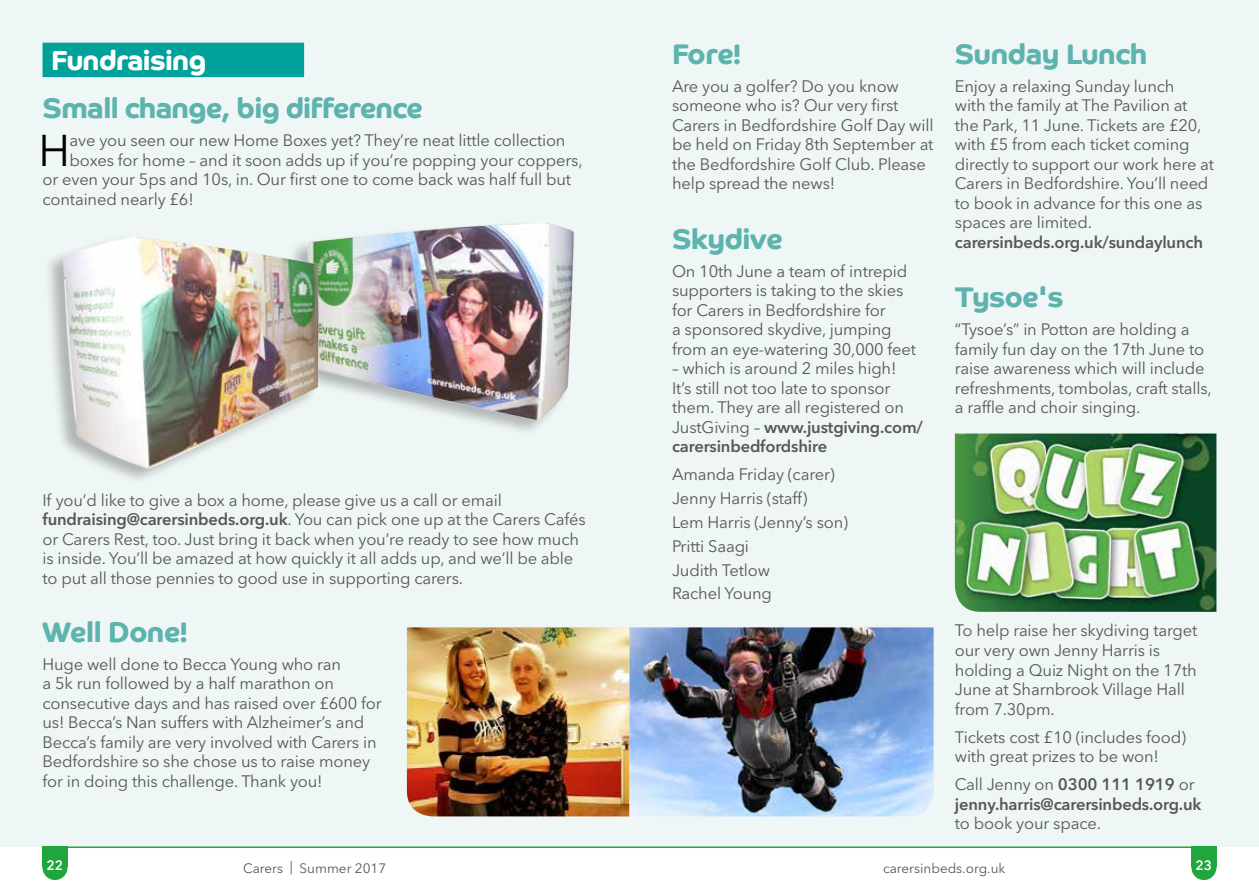
<style>
.page{position:relative;width:1259px;height:893px;background:#fff}
.page>*{position:absolute;margin:0;border:0;box-sizing:border-box;transform-origin:0 0}
.t1{font:44.1px "Avenir Next LT Pro";color:#000}
.t2{font:700 28.5px "Co Headline W01";letter-spacing:-.02em;color:#5db3ae}
.t3{font:700 27.75px "Co Headline W01";letter-spacing:-.02em;color:#fff}
.t4{font:16.5px/19.5px "Avenir Next LT Pro";letter-spacing:-.01em;color:#575756}
.t5{font:600 16.5px/19.5px "Avenir Next LT Pro";letter-spacing:-.01em;color:#575756}
.t6{font:13.5px "Avenir Next LT Pro";color:#575756}
.t7{font:600 13.5px "Avenir Next LT Pro";color:#fff}
.s1{font-weight:600}
.s2{font-weight:400}
</style>
<div class="page">
<div style="left:0;top:0;width:1259px;height:846px;background:#eff6f6"></div>
<div style="left:43px;top:43px;width:261px;height:34px;background:#00a19a"></div>
<img style="left:955px;top:433px;width:261px;height:179px">
<img style="left:407px;top:627px;width:526px;height:189px">
<div style="left:42px;top:847px;width:26px;height:20px;background:#21a53d"></div>
<div style="left:42px;top:855px;width:25px;height:25px;background:#21a53d;border-radius:50%"></div>
<div style="left:1191px;top:847px;width:25px;height:20px;background:#21a53d"></div>
<div style="left:1191px;top:855px;width:25px;height:25px;background:#21a53d;border-radius:50%"></div>
<hr style="left:42px;top:846px;width:1174px;height:2px;background:#21a53d">
<img style="left:357px;top:223px;width:218px;height:208px">
<img style="left:49px;top:236px;width:308px;height:239px">
<h3 class="t3" style="left:51px;top:45px;width:157px">Fundraising</h3>
<h2 class="t2" style="left:672px;top:38px;width:70px">Fore!</h2>
<p class="t4" style="left:672px;top:76px;width:263px">Are you a golfer? Do you know someone who is? Our very first<br>Carers in Bedfordshire Golf Day will be held on Friday 8th September at the Bedfordshire Golf Club. Please help spread the news!</p>
<h2 class="t2" style="left:672px;top:223px;width:112px">Skydive</h2>
<p class="t4" style="left:672px;top:261px;width:245px">On 10th June a team of intrepid supporters is taking to the skies for Carers in Bedfordshire for<br>a sponsored skydive, jumping from an eye-watering 30,000 feet</p>
<p class="t4" style="left:672px;top:359px;width:252px">– which is around 2 miles high!<br>It’s still not too late to sponsor them. They are all registered on<br>JustGiving – <span class="s1">www.justgiving.com/ carersinbedfordshire</span></p>
<p class="t4" style="left:672px;top:463px;width:178px;line-height:23.7px">Amanda Friday (carer)<br>Jenny Harris (staff)<br>Lem Harris (Jenny’s son)<br>Pritti Saagi<br>Judith Tetlow<br>Rachel Young</p>
<h2 class="t2" style="left:43px;top:92px;width:381px">Small change, big difference</h2>
<h1 class="t1" style="left:38px;top:124px;width:33px">H</h1>
<p class="t4" style="left:70px;top:131px;width:497px">ave you seen our new Home Boxes yet? They’re neat little collection</p>
<p class="t4" style="left:70px;top:150px;width:514px">boxes for home – and it soon adds up if you’re popping your coppers,</p>
<p class="t4" style="left:43px;top:170px;width:530px">or even your 5ps and 10s, in. Our first one to come back was half full but</p>
<p class="t4" style="left:43px;top:189px;width:153px">contained nearly £6!</p>
<p class="t4" style="left:43px;top:490px;width:544px">If you’d like to give a box a home, please give us a call or email <span class="s1">fundraising@carersinbeds.org.uk</span>. You can pick one up at the Carers Cafés or Carers Rest, too. Just bring it back when you’re ready to see how much is inside. You’ll be amazed at how quickly it all adds up, and we’ll be able to put all those pennies to good use in supporting carers.</p>
<h2 class="t2" style="left:43px;top:616px;width:147px">Well Done!</h2>
<p class="t4" style="left:43px;top:654px;width:340px">Huge well done to Becca Young who ran<br>a 5k run followed by a half marathon on consecutive days and has raised over £600 for us! Becca’s Nan suffers with Alzheimer’s and Becca’s family are very involved with Carers in Bedfordshire so she chose us to raise money for in doing this challenge. Thank you!</p>
<h2 class="t2" style="left:955px;top:38px;width:194px">Sunday Lunch</h2>
<p class="t4" style="left:955px;top:76px;width:260px">Enjoy a relaxing Sunday lunch<br>with the family at The Pavilion at the Park, 11 June. Tickets are £20, with £5 from each ticket coming directly to support our work here at<br>Carers in Bedfordshire. You’ll need to book in advance for this one as spaces are limited.</p>
<p class="t5" style="left:955px;top:232px;width:250px">carersinbeds.org.uk/sundaylunch</p>
<h2 class="t2" style="left:955px;top:281px;width:110px">Tysoe's</h2>
<p class="t4" style="left:955px;top:320px;width:258px">“Tysoe’s” in Potton are holding a family fun day on the 17th June to raise awareness which will include refreshments, tombolas, craft stalls, a raffle and choir singing.</p>
<p class="t4" style="left:955px;top:621px;width:244px">To help raise her skydiving target our very own Jenny Harris is holding a Quiz Night on the 17th<br>June at Sharnbrook Village Hall from 7.30pm.</p>
<p class="t4" style="left:955px;top:727px;width:233px">Tickets cost £10 (includes food) with great prizes to be won!</p>
<p class="t5" style="left:955px;top:774px;width:248px"><span class="s2">Call Jenny on</span> 0300 111 1919 <span class="s2">or </span>jenny.harris@carersinbeds.org.uk</p>
<p class="t4" style="left:955px;top:813px;width:148px">to book your space.</p>
<p class="t7" style="left:47px;top:857px;width:18px">22</p>
<p class="t6" style="left:243px;top:860px;width:144px">Carers | Summer 2017</p>
<p class="t6" style="left:883px;top:860px;width:124px">carersinbeds.org.uk</p>
<p class="t7" style="left:1195px;top:857px;width:18px">23</p>
</div>
